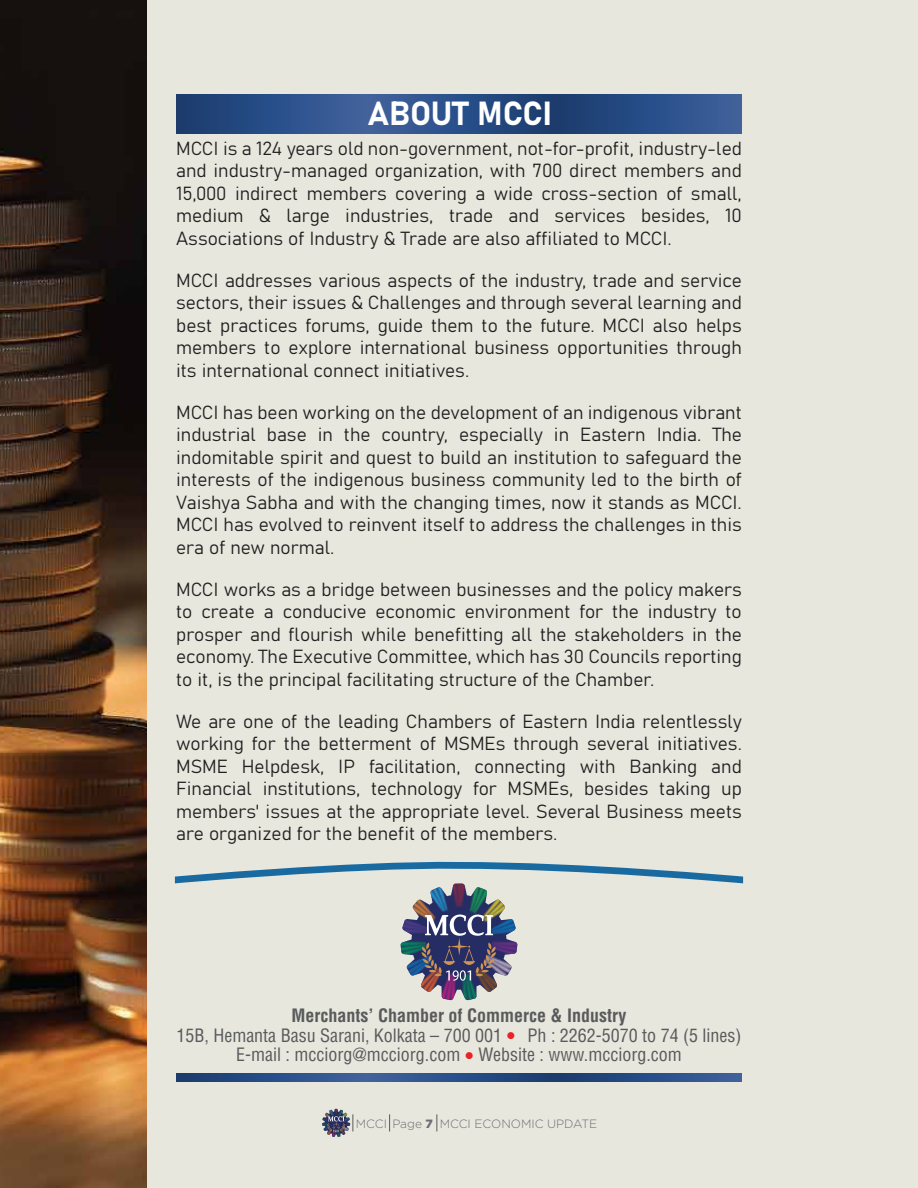
<style>
.page{position:relative;width:918px;height:1188px;background:#e7e7dd}
.page>*{position:absolute;margin:0;border:0;box-sizing:border-box;transform-origin:0 0}
.t1{font:33px "Bahnschrift";letter-spacing:-.01em;color:#fff}
.t2{font:18.75px/22.5px "Bahnschrift";color:#231f20;text-align:justify}
.t3{font:condensed 18px/19.5px "Helvetica";color:#595a5c;text-align:center}
.t4{font:300 12px "Gotham";color:#6e6f71}
.s1{font-weight:700}
.s2{color:#eb2127}
.s3{font-weight:900}
</style>
<div class="page">
<svg style="left:176px;top:95px;width:566px;height:38px;background:#2b4e86"></svg>
<svg style="left:176px;top:1074px;width:566px;height:8px;background:#2b4e86"></svg>
<svg style="left:175px;top:862px;width:568px;height:138px"></svg>
<img style="left:0;top:0;width:146px;height:1188px">
<svg style="left:389px;top:1114px;width:1px;height:17px"></svg>
<svg style="left:437px;top:1114px;width:1px;height:17px"></svg>
<svg style="left:322px;top:1109px;width:32px;height:28px"></svg>
<h1 class="t1" style="left:368px;top:88px;width:185px">ABOUT MCCI</h1>
<p class="t2" style="left:176px;top:136px;width:567px">MCCI is a 124 years old non-government, not-for-profit, industry-led and industry-managed organization, with 700 direct members and 15,000 indirect members covering a wide cross-section of small, medium &amp; large industries, trade and services besides, 10<br>Associations of Industry &amp; Trade are also affiliated to MCCI.</p>
<p class="t2" style="left:176px;top:268px;width:567px">MCCI addresses various aspects of the industry, trade and service sectors, their issues &amp; Challenges and through several learning and best practices forums, guide them to the future. MCCI also helps members to explore international business opportunities through its international connect initiatives.</p>
<p class="t2" style="left:176px;top:400px;width:567px">MCCI has been working on the development of an indigenous vibrant industrial base in the country, especially in Eastern India. The indomitable spirit and quest to build an institution to safeguard the interests of the indigenous business community led to the birth of Vaishya Sabha and with the changing times, now it stands as MCCI.<br>MCCI has evolved to reinvent itself to address the challenges in this era of new normal.</p>
<p class="t2" style="left:176px;top:577px;width:567px">MCCI works as a bridge between businesses and the policy makers to create a conducive economic environment for the industry to prosper and flourish while benefitting all the stakeholders in the economy. The Executive Committee, which has 30 Councils reporting to it, is the principal facilitating structure of the Chamber.</p>
<p class="t2" style="left:176px;top:709px;width:567px">We are one of the leading Chambers of Eastern India relentlessly working for the betterment of MSMEs through several initiatives.<br>MSME Helpdesk, IP facilitation, connecting with Banking and Financial institutions, technology for MSMEs, besides taking up members' issues at the appropriate level. Several Business meets are organized for the benefit of the members.</p>
<p class="t3" style="left:176px;top:1006px;width:567px"><span class="s1">Merchants’ Chamber of Commerce &amp; Industry<br></span>15B, Hemanta Basu Sarani, Kolkata – 700 001 <span class="s2">●</span> Ph : 2262-5070 to 74 (5 lines)<br>E-mail : mcciorg@mcciorg.com <span class="s2">●</span> Website : www.mcciorg.com</p>
<p class="t4" style="left:356px;top:1117px;width:243px">MCCI Page <span class="s3">7</span> MCCI ECONOMIC UPDATE</p>
</div>
